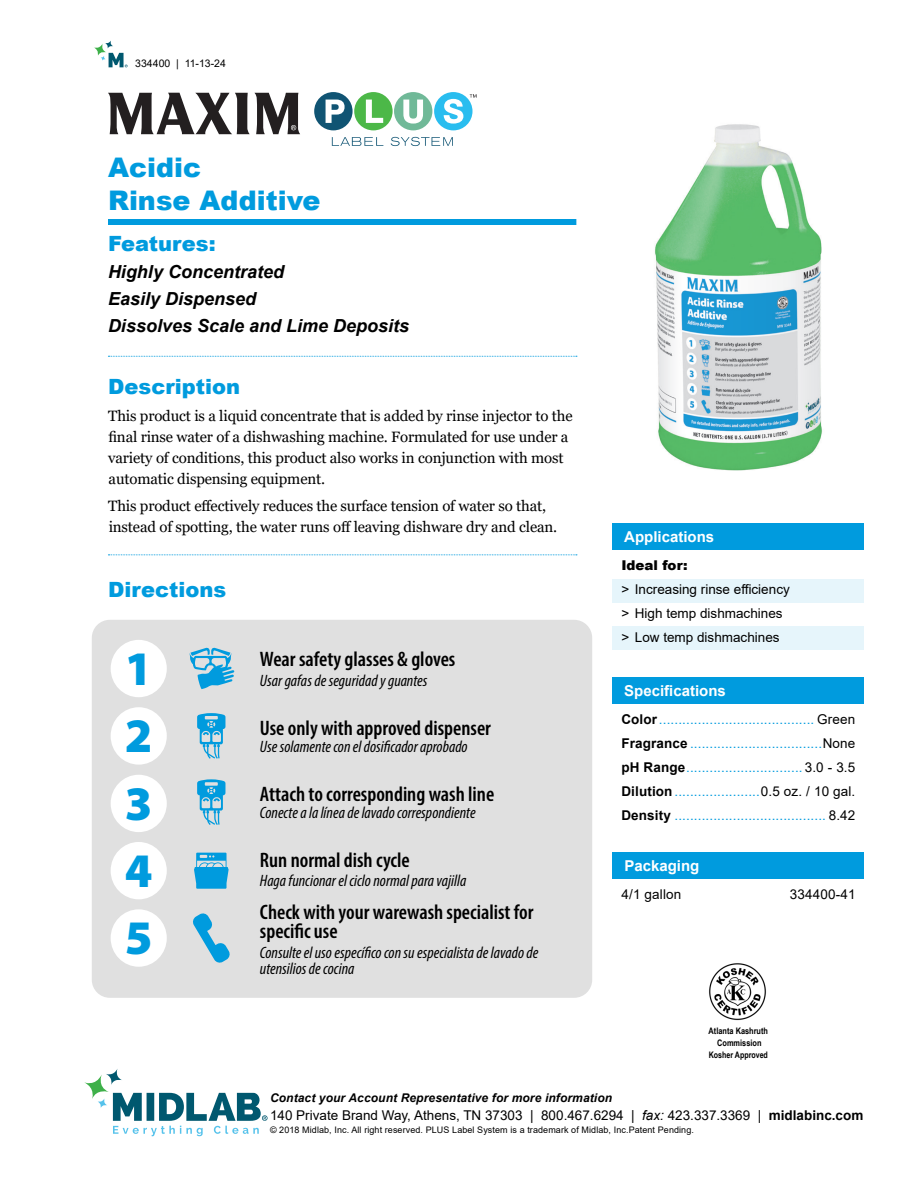
<style>
.page{position:relative;width:918px;height:1188px;background:#fff}
.page>*{position:absolute;margin:0;border:0;box-sizing:border-box;transform-origin:0 0}
.t1{font:900 48.45px "Myriad Pro";color:#009bde}
.t2{font:900 27px "Arial";color:#009bde}
.t3{font:600 condensed 21px/19.2px "Myriad Pro";color:#000}
.t4{font:900 21px "Arial";color:#009bde}
.t5{font:italic 700 18px "Arial";color:#000}
.t6{font:italic condensed 16.5px/16.5px "Myriad Pro";color:#000}
.t7{font:15px/21px "Georgia";letter-spacing:-.01em;color:#000}
.t8{font:700 15px "Arial";color:#fff}
.t9{font:13.5px "Arial";letter-spacing:.01em;color:#009bde}
.t10{font:13.5px "Arial";color:#000}
.t11{font:900 13.5px "Arial";color:#000}
.t12{font:italic 700 12px "Arial";letter-spacing:.01em;color:#000}
.t13{font:10.5px "Arial";color:#000}
.t14{font:9px "Arial";letter-spacing:.01em;color:#000}
.Headline2{font:700 9px "Arial Narrow";color:#000}
.Headline2-2{font:700 9px "Arial Narrow";color:#000;scale:.96 1}
.s1{font-weight:700;color:#000}
.s2{color:#000}
.s3{font-style:italic}
.s4{font-weight:700}
</style>
<div class="page">
<svg style="left:113px;top:1093px;width:155px;height:43px"></svg>
<svg style="left:84px;top:1074px;width:25px;height:25px"></svg>
<svg style="left:106px;top:1068px;width:16px;height:17px"></svg>
<svg style="left:97px;top:1098px;width:11px;height:10px"></svg>
<svg style="left:94px;top:43px;width:12px;height:13px"></svg>
<svg style="left:105px;top:40px;width:8px;height:9px"></svg>
<svg style="left:100px;top:53px;width:28px;height:14px"></svg>
<div style="left:612px;top:579px;width:252px;height:24px;background:#e6f5fb"></div>
<div style="left:612px;top:626px;width:252px;height:24px;background:#e6f5fb"></div>
<div style="left:612px;top:524px;width:252px;height:26px;background:#009bde"></div>
<div style="left:612px;top:677px;width:252px;height:27px;background:#009bde"></div>
<div style="left:612px;top:852px;width:252px;height:27px;background:#009bde"></div>
<div style="left:92px;top:620px;width:500px;height:378px;background:#e0e0e0;border-radius:18px"></div>
<svg style="left:108px;top:554px;width:469px;height:1px"></svg>
<div style="left:111px;top:640px;width:56px;height:57px;background:#fff;border-radius:50%"></div>
<div style="left:111px;top:707px;width:56px;height:58px;background:#fff;border-radius:50%"></div>
<div style="left:111px;top:775px;width:56px;height:57px;background:#fff;border-radius:50%"></div>
<div style="left:111px;top:842px;width:56px;height:57px;background:#fff;border-radius:50%"></div>
<img style="left:709px;top:963px;width:57px;height:58px">
<div style="left:111px;top:909px;width:56px;height:58px;background:#fff;border-radius:50%"></div>
<svg style="left:108px;top:93px;width:192px;height:41px"></svg>
<div style="left:314px;top:92px;width:39px;height:38px;background:#105473;border-radius:50%"></div>
<div style="left:354px;top:92px;width:39px;height:38px;background:#4cb848;border-radius:50%"></div>
<div style="left:394px;top:92px;width:38px;height:38px;background:#70b998;border-radius:50%"></div>
<div style="left:434px;top:92px;width:39px;height:38px;background:#29bdef;border-radius:50%"></div>
<svg style="left:326px;top:100px;width:19px;height:23px"></svg>
<svg style="left:366px;top:100px;width:17px;height:23px"></svg>
<svg style="left:403px;top:100px;width:20px;height:24px"></svg>
<svg style="left:444px;top:99px;width:19px;height:25px"></svg>
<svg style="left:332px;top:137px;width:51px;height:9px"></svg>
<svg style="left:391px;top:137px;width:62px;height:9px"></svg>
<svg style="left:470px;top:94px;width:7px;height:4px"></svg>
<div style="left:108px;top:219px;width:468px;height:6px;background:#009bde"></div>
<svg style="left:108px;top:356px;width:469px;height:1px"></svg>
<svg style="left:189px;top:647px;width:45px;height:42px"></svg>
<svg style="left:197px;top:713px;width:28px;height:46px"></svg>
<svg style="left:197px;top:779px;width:28px;height:46px"></svg>
<svg style="left:194px;top:853px;width:35px;height:36px"></svg>
<svg style="left:193px;top:913px;width:37px;height:50px"></svg>
<img style="left:655px;top:124px;width:167px;height:346px">
<p class="t13" style="left:135px;top:56px;width:92px">334400 | 11-13-24</p>
<p class="t2" style="left:108px;top:148px;width:95px">Acidic</p>
<p class="t2" style="left:108px;top:181px;width:214px">Rinse Additive</p>
<p class="t4" style="left:108px;top:228px;width:109px">Features:</p>
<p class="t5" style="left:108px;top:260px;width:178px">Highly Concentrated</p>
<p class="t5" style="left:108px;top:287px;width:150px">Easily Dispensed</p>
<p class="t5" style="left:108px;top:314px;width:303px">Dissolves Scale and Lime Deposits</p>
<p class="t4" style="left:108px;top:372px;width:133px">Description</p>
<p class="t7" style="left:108px;top:406px;width:466px">This product is a liquid concentrate that is added by rinse injector to the final rinse water of a dishwashing machine. Formulated for use under a variety of conditions, this product also works in conjunction with most automatic dispensing equipment.</p>
<p class="t7" style="left:108px;top:496px;width:451px">This product effectively reduces the surface tension of water so that, instead of spotting, the water runs off leaving dishware dry and clean.</p>
<p class="t4" style="left:108px;top:574px;width:120px">Directions</p>
<p class="t1" style="left:125px;top:641px;width:29px">1</p>
<p class="t1" style="left:125px;top:708px;width:29px">2</p>
<p class="t1" style="left:125px;top:776px;width:29px">3</p>
<p class="t1" style="left:125px;top:843px;width:29px">4</p>
<p class="t1" style="left:125px;top:910px;width:29px">5</p>
<p class="t3" style="left:260px;top:649px;width:197px">Wear safety glasses &amp; gloves</p>
<p class="t6" style="left:260px;top:672px;width:169px">Usar gafas de seguridad y guantes</p>
<p class="t3" style="left:260px;top:718px;width:233px">Use only with approved dispenser</p>
<p class="t6" style="left:260px;top:738px;width:209px">Use solamente con el dosificador aprobado</p>
<p class="t3" style="left:260px;top:784px;width:236px">Attach to corresponding wash line</p>
<p class="t6" style="left:260px;top:804px;width:217px">Conecte a la línea de lavado correspondiente</p>
<p class="t3" style="left:260px;top:850px;width:151px">Run normal dish cycle</p>
<p class="t6" style="left:260px;top:873px;width:208px">Haga funcionar el ciclo normal para vajilla</p>
<p class="t3" style="left:260px;top:902px;width:275px">Check with your warewash specialist for specific use</p>
<p class="t6" style="left:260px;top:944px;width:280px">Consulte el uso específico con su especialista de lavado de utensilios de cocina</p>
<p class="t8" style="left:624px;top:527px;width:92px">Applications</p>
<p class="t11" style="left:621px;top:556px;width:68px">Ideal for:</p>
<p class="t10" style="left:621px;top:580px;width:170px">&gt; Increasing rinse efficiency</p>
<p class="t10" style="left:621px;top:604px;width:163px">&gt; High temp dishmachines</p>
<p class="t10" style="left:621px;top:628px;width:160px">&gt; Low temp dishmachines</p>
<p class="t8" style="left:624px;top:680px;width:103px">Specifications</p>
<p class="t9" style="left:621px;top:710px;width:235px"><span class="s1">Color</span>........................................ <span class="s2">Green</span></p>
<p class="t9" style="left:621px;top:734px;width:235px"><span class="s1">Fragrance</span> ..................................<span class="s2">None</span></p>
<p class="t9" style="left:621px;top:758px;width:236px"><span class="s1">pH Range</span>.............................. <span class="s2">3.0 - 3.5</span></p>
<p class="t9" style="left:621px;top:782px;width:236px"><span class="s1">Dilution</span>......................<span class="s2">0.5 oz. / 10 gal.</span></p>
<p class="t9" style="left:621px;top:806px;width:235px"><span class="s1">Density</span> ....................................... <span class="s2">8.42</span></p>
<p class="t8" style="left:624px;top:855px;width:77px">Packaging</p>
<p class="t10" style="left:622px;top:885px;width:61px">4/1 gallon</p>
<p class="t10" style="left:790px;top:885px;width:67px">334400-41</p>
<p class="Headline2" style="left:709px;top:1024px;width:61px">Atlanta Kashruth</p>
<p class="Headline2" style="left:717px;top:1036px;width:46px">Commission</p>
<p class="Headline2-2" style="left:709px;top:1048px;width:63px">Kosher Approved</p>
<p class="t12" style="left:270px;top:1090px;width:344px">Contact your Account Representative for more information</p>
<p class="t10" style="left:270px;top:1106px;width:595px">140 Private Brand Way, Athens, TN 37303 | 800.467.6294 | <span class="s3">fax:</span> 423.337.3369 | <span class="s4">midlabinc.com</span></p>
<p class="t14" style="left:270px;top:1124px;width:425px">© 2018 Midlab, Inc. All right reserved. PLUS Label System is a trademark of Midlab, Inc.Patent Pending.</p>
</div>
